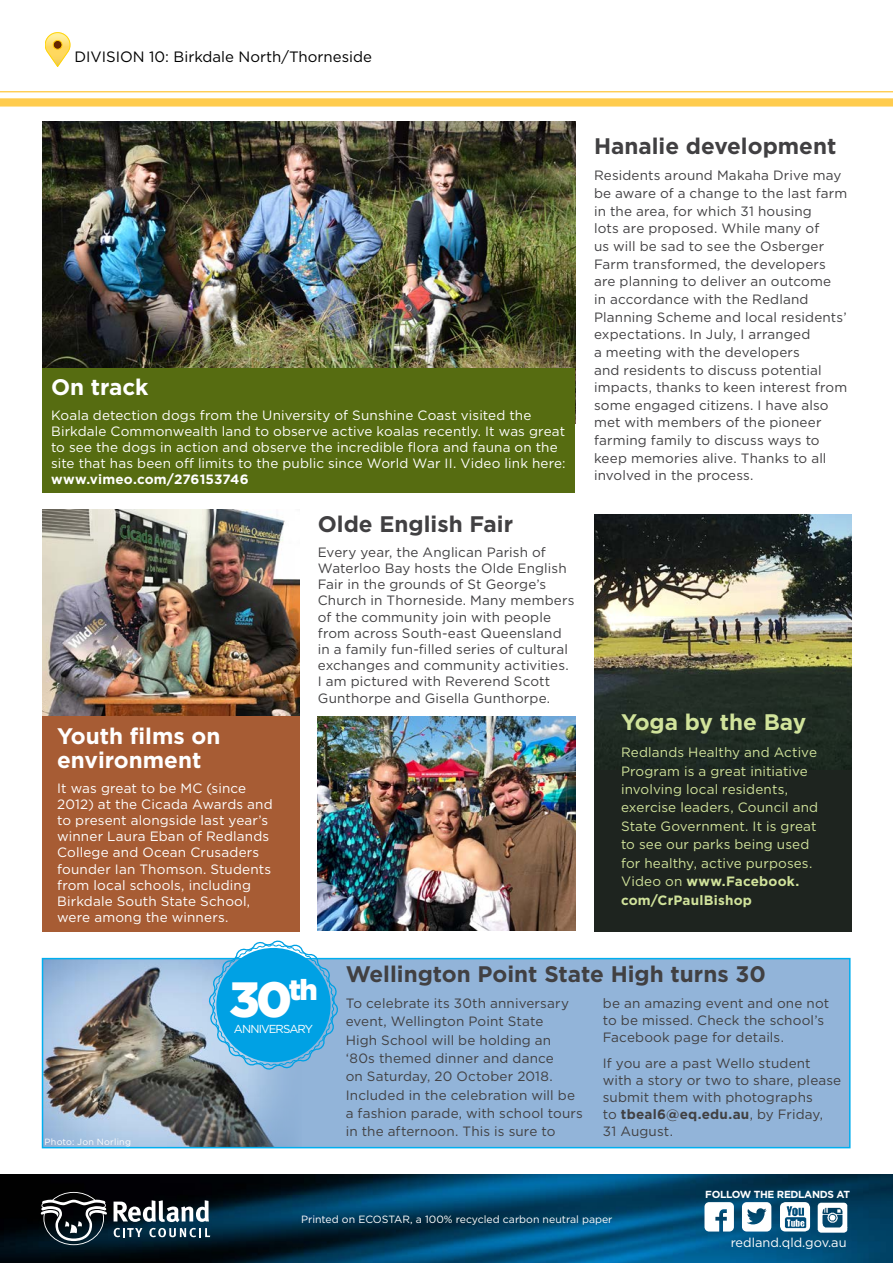
<style>
.page{position:relative;width:893px;height:1263px;background:#fff}
.page>*{position:absolute;margin:0;border:0;box-sizing:border-box;transform-origin:0 0}
.t1{font:900 49.5px "Gotham";color:#fff}
.t2{font:700 22.5px "Gotham";color:#414042}
.t3{font:700 22.5px/24px "Gotham";color:#fff}
.t4{font:700 22.5px "Gotham";color:#d1e39b}
.t5{font:15px "Gotham";color:#000}
.t6{font:13.5px/17.7px "Gotham";letter-spacing:.01em;color:#414042}
.t7{font:13.5px/16.2px "Gotham";letter-spacing:.01em;color:#fff}
.t8{font:13.5px/18.5px "Gotham";letter-spacing:.01em;color:#d1e39b}
.t9{font:700 13.5px "Gotham";letter-spacing:.01em;color:#fff}
.t10{font:12.75px "Gotham";color:#fff}
.t11{font:11.55px "Gotham";letter-spacing:-.08em;color:#fff}
.t12{font:10.5px "Gotham";color:#fff}
.t13{font:700 10.2px "Gotham";letter-spacing:-.03em;color:#fff}
.t14{font:9px "Gotham";letter-spacing:.025em;color:#fff}
.s1{font-weight:700}
</style>
<div class="page">
<img style="left:0;top:1174px;width:893px;height:89px">
<svg style="left:114px;top:1200px;width:95px;height:22px"></svg>
<svg style="left:149px;top:1228px;width:61px;height:9px"></svg>
<svg style="left:114px;top:1228px;width:28px;height:9px"></svg>
<svg style="left:41px;top:1192px;width:66px;height:53px;background:#3b4247"></svg>
<svg style="left:704px;top:1202px;width:30px;height:29px"></svg>
<svg style="left:742px;top:1202px;width:29px;height:29px"></svg>
<img style="left:814px;top:1199px;width:36px;height:36px">
<div style="left:780px;top:1202px;width:30px;height:29px;background:#fff;border-radius:5px"></div>
<img style="left:784px;top:1203px;width:25px;height:27px">
<div style="left:43px;top:959px;width:807px;height:189px;background:#92b4d9"></div>
<img style="left:45px;top:961px;width:231px;height:184px">
<div style="left:42px;top:958px;width:808px;height:190px;border:2px solid #00aeef"></div>
<div style="left:43px;top:509px;width:257px;height:423px;background:#a75c34"></div>
<div style="left:594px;top:514px;width:257px;height:418px;background:#1e241f"></div>
<img style="left:594px;top:514px;width:257px;height:256px">
<img style="left:43px;top:122px;width:532px;height:246px">
<div style="left:0;top:98px;width:893px;height:9px;background:#ffcc4e"></div>
<hr style="left:0;top:91px;width:893px;height:1px;background:#ffcc4e">
<svg style="left:45px;top:32px;width:25px;height:35px"></svg>
<div style="left:53px;top:40px;width:9px;height:9px;border:1px solid #ffcb05;border-radius:50%"></div>
<div style="left:43px;top:368px;width:532px;height:125px;background:#566c11"></div>
<img style="left:43px;top:509px;width:257px;height:207px">
<img style="left:318px;top:716px;width:257px;height:215px">
<svg style="left:209px;top:940px;width:129px;height:130px"></svg>
<p class="t5" style="left:74px;top:48px;width:299px">DIVISION 10: Birkdale North/Thorneside</p>
<h2 class="t3" style="left:51px;top:375px;width:99px">On track</h2>
<p class="t7" style="left:51px;top:406px;width:516px">Koala detection dogs from the University of Sunshine Coast visited the Birkdale Commonwealth land to observe active koalas recently. It was great to see the dogs in action and observe the incredible flora and fauna on the site that has been off limits to the public since World War II. Video link here:</p>
<p class="t9" style="left:51px;top:471px;width:199px">www.vimeo.com/276153746</p>
<h2 class="t3" style="left:57px;top:724px;width:165px">Youth films on environment</h2>
<p class="t7" style="left:57px;top:779px;width:217px">It was great to be MC (since<br>2012) at the Cicada Awards and to present alongside last year’s winner Laura Eban of Redlands<br>College and Ocean Crusaders founder Ian Thomson. Students from local schools, including<br>Birkdale South State School, were among the winners.</p>
<h2 class="t2" style="left:318px;top:509px;width:197px">Olde English Fair</h2>
<p class="t6" style="left:318px;top:544px;width:258px;line-height:16.2px">Every year, the Anglican Parish of Waterloo Bay hosts the Olde English Fair in the grounds of St George’s Church in Thorneside. Many members of the community join with people from across South-east Queensland in a family fun-filled series of cultural exchanges and community activities.<br>I am pictured with Reverend Scott Gunthorpe and Gisella Gunthorpe.</p>
<h2 class="t2" style="left:594px;top:131px;width:244px">Hanalie development</h2>
<p class="t6" style="left:594px;top:166px;width:255px">Residents around Makaha Drive may be aware of a change to the last farm in the area, for which 31 housing<br>lots are proposed. While many of<br>us will be sad to see the Osberger Farm transformed, the developers are planning to deliver an outcome<br>in accordance with the Redland Planning Scheme and local residents’ expectations. In July, I arranged<br>a meeting with the developers<br>and residents to discuss potential impacts, thanks to keen interest from some engaged citizens. I have also met with members of the pioneer farming family to discuss ways to keep memories alive. Thanks to all involved in the process.</p>
<h2 class="t4" style="left:621px;top:707px;width:187px">Yoga by the Bay</h2>
<p class="t8" style="left:621px;top:743px;width:199px">Redlands Healthy and Active<br>Program is a great initiative involving local residents, exercise leaders, Council and<br>State Government. It is great to see our parks being used for healthy, active purposes.<br>Video on <span class="s1">www.Facebook. com/CrPaulBishop</span></p>
<p class="t14" style="left:45px;top:1136px;width:88px">Photo: Jon Norling</p>
<h1 class="t1" style="left:229px;top:965px;width:90px">30<sup>th</sup></h1>
<p class="t11" style="left:234px;top:1021px;width:81px">ANNIVERSARY</p>
<h2 class="t2" style="left:346px;top:959px;width:422px">Wellington Point State High turns 30</h2>
<p class="t6" style="left:346px;top:994px;width:239px;line-height:18.3px">To celebrate its 30th anniversary event, Wellington Point State<br>High School will be holding an ‘80s themed dinner and dance<br>on Saturday, 20 October 2018.<br>Included in the celebration will be a fashion parade, with school tours in the afternoon. This is sure to</p>
<p class="t6" style="left:603px;top:994px;width:228px;line-height:17.1px">be an amazing event and one not to be missed. Check the school’s<br>Facebook page for details.</p>
<p class="t6" style="left:603px;top:1054px;width:240px;line-height:17.1px">If you are a past Wello student with a story or two to share, please submit them with photographs<br>to <span class="s1">tbeal6@eq.edu.au</span>, by Friday,<br>31 August.</p>
<p class="t13" style="left:705px;top:1187px;width:146px">FOLLOW THE REDLANDS AT</p>
<p class="t12" style="left:301px;top:1212px;width:313px">Printed on ECOSTAR, a 100% recycled carbon neutral paper</p>
<p class="t10" style="left:731px;top:1235px;width:117px">redland.qld.gov.au</p>
</div>
